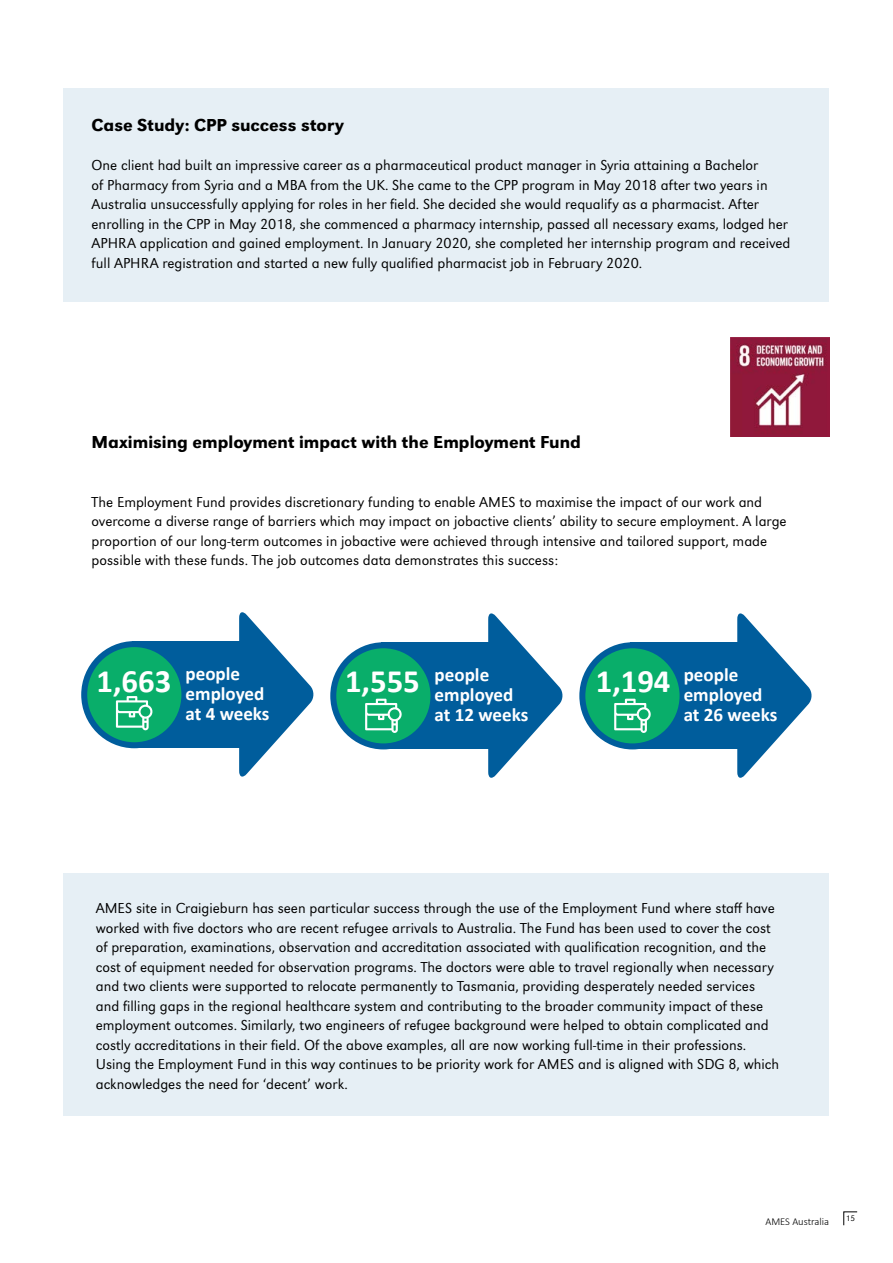
<style>
.page{position:relative;width:893px;height:1263px;background:#fff}
.page>*{position:absolute;margin:0;border:0;box-sizing:border-box;transform-origin:0 0}
.t1{font:700 32.7px "Calibri";color:#fff}
.t2{font:700 19.05px "Calibri";color:#fff}
.t3{font:500 18px "URW Grotesk";color:#000}
.t4{font:300 15px/19.5px "URW Grotesk";color:#000}
.t5{font:300 10.5px "Calibri";color:#000}
.t6{font:300 8.4px "URW Grotesk";color:#000}
</style>
<div class="page">
<div style="left:64px;top:88px;width:765px;height:214px;background:#e6eff5"></div>
<div style="left:64px;top:874px;width:765px;height:242px;background:#e6eff5"></div>
<img style="left:730px;top:337px;width:99px;height:99px">
<div style="left:132px;top:641px;width:127px;height:107px;background:#005d9c"></div>
<svg style="left:239px;top:612px;width:75px;height:165px"></svg>
<div style="left:84px;top:644px;width:100px;height:101px;background:#09ae6a;border-radius:50%"></div>
<div style="left:81px;top:641px;width:106px;height:107px;border:6px solid #005d9c;border-radius:50%"></div>
<svg style="left:116px;top:696px;width:36px;height:34px"></svg>
<div style="left:381px;top:642px;width:127px;height:107px;background:#005d9c"></div>
<svg style="left:488px;top:613px;width:75px;height:165px"></svg>
<div style="left:333px;top:645px;width:100px;height:101px;background:#09ae6a;border-radius:50%"></div>
<div style="left:330px;top:642px;width:106px;height:107px;border:6px solid #005d9c;border-radius:50%"></div>
<svg style="left:365px;top:699px;width:37px;height:34px"></svg>
<div style="left:630px;top:642px;width:127px;height:107px;background:#005d9c"></div>
<svg style="left:737px;top:613px;width:75px;height:165px"></svg>
<div style="left:582px;top:645px;width:100px;height:101px;background:#09ae6a;border-radius:50%"></div>
<div style="left:579px;top:642px;width:106px;height:107px;border:6px solid #005d9c;border-radius:50%"></div>
<svg style="left:614px;top:699px;width:37px;height:34px"></svg>
<svg style="left:843px;top:1211px;width:14px;height:14px"></svg>
<p class="t3" style="left:92px;top:114px;width:254px">Case Study: CPP success story</p>
<p class="t4" style="left:92px;top:155px;width:700px">One client had built an impressive career as a pharmaceutical product manager in Syria attaining a Bachelor<br>of Pharmacy from Syria and a MBA from the UK. She came to the CPP program in May 2018 after two years in Australia unsuccessfully applying for roles in her field. She decided she would requalify as a pharmacist. After enrolling in the CPP in May 2018, she commenced a pharmacy internship, passed all necessary exams, lodged her APHRA application and gained employment. In January 2020, she completed her internship program and received full APHRA registration and started a new fully qualified pharmacist job in February 2020.</p>
<p class="t3" style="left:92px;top:432px;width:491px">Maximising employment impact with the Employment Fund</p>
<p class="t4" style="left:92px;top:492px;width:696px">The Employment Fund provides discretionary funding to enable AMES to maximise the impact of our work and overcome a diverse range of barriers which may impact on jobactive clients’ ability to secure employment. A large proportion of our long-term outcomes in jobactive were achieved through intensive and tailored support, made possible with these funds. The job outcomes data demonstrates this success:</p>
<p class="t1" style="left:97px;top:658px;width:76px">1,663</p>
<p class="t2" style="left:186px;top:660px;width:56px">people</p>
<p class="t2" style="left:186px;top:680px;width:80px">employed</p>
<p class="t2" style="left:186px;top:700px;width:85px">at 4 weeks</p>
<p class="t1" style="left:345px;top:658px;width:76px">1,555</p>
<p class="t2" style="left:435px;top:661px;width:56px">people</p>
<p class="t2" style="left:435px;top:681px;width:80px">employed</p>
<p class="t2" style="left:435px;top:701px;width:95px">at 12 weeks</p>
<p class="t1" style="left:596px;top:658px;width:76px">1,194</p>
<p class="t2" style="left:684px;top:661px;width:56px">people</p>
<p class="t2" style="left:684px;top:681px;width:80px">employed</p>
<p class="t2" style="left:684px;top:701px;width:95px">at 26 weeks</p>
<p class="t4" style="left:96px;top:899px;width:685px">AMES site in Craigieburn has seen particular success through the use of the Employment Fund where staff have worked with five doctors who are recent refugee arrivals to Australia. The Fund has been used to cover the cost of preparation, examinations, observation and accreditation associated with qualification recognition, and the cost of equipment needed for observation programs. The doctors were able to travel regionally when necessary and two clients were supported to relocate permanently to Tasmania, providing desperately needed services and filling gaps in the regional healthcare system and contributing to the broader community impact of these employment outcomes. Similarly, two engineers of refugee background were helped to obtain complicated and costly accreditations in their field. Of the above examples, all are now working full-time in their professions.<br>Using the Employment Fund in this way continues to be priority work for AMES and is aligned with SDG 8, which acknowledges the need for ‘decent’ work.</p>
<p class="t5" style="left:765px;top:1215px;width:65px">AMES Australia</p>
<p class="t6" style="left:846px;top:1214px;width:11px">15</p>
</div>
